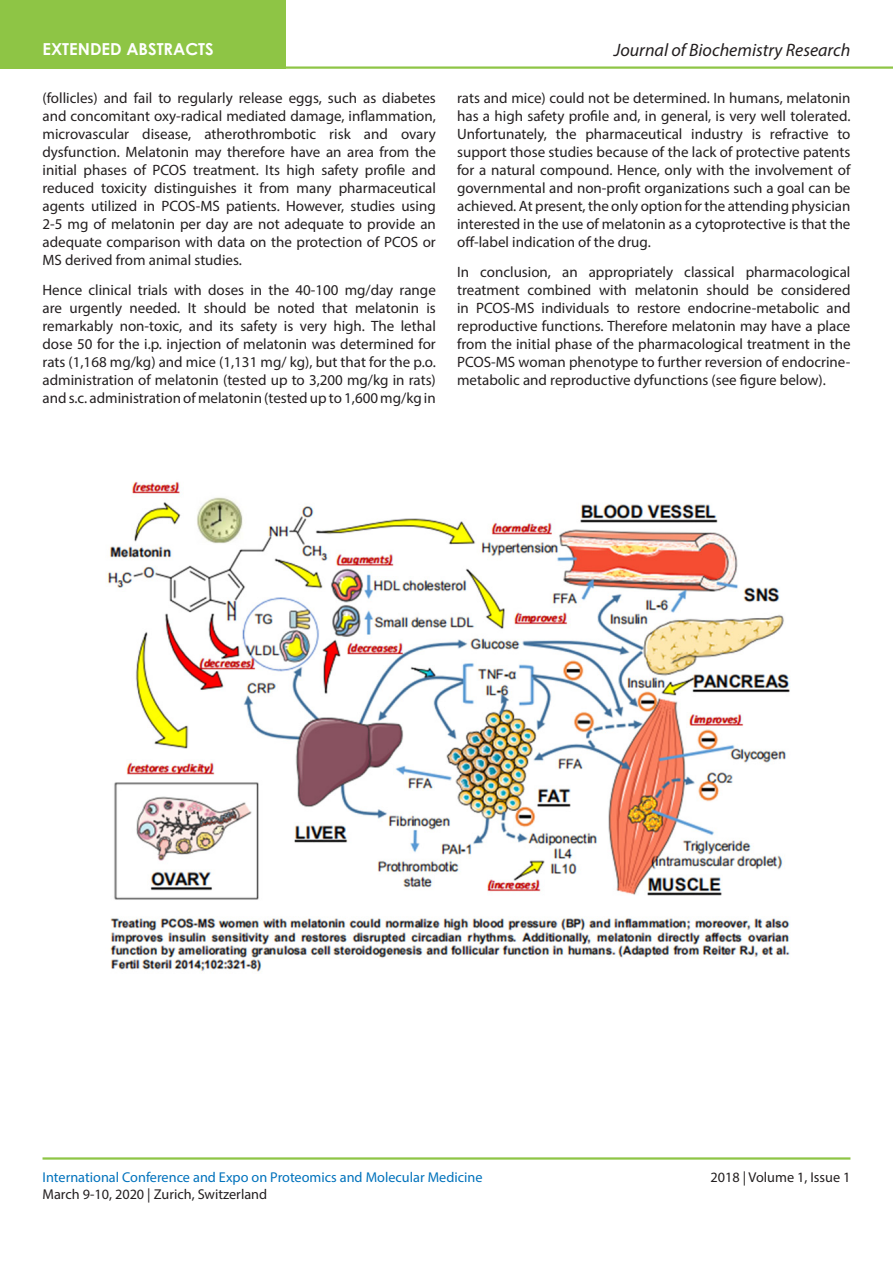
<style>
.page{position:relative;width:893px;height:1263px;background:#fff}
.page>*{position:absolute;margin:0;border:0;box-sizing:border-box;transform-origin:0 0}
.t1{font:italic 18px "Myriad Pro";color:#231f20}
.t2{font:700 16.5px "Century Gothic";color:#fff}
.t3{font:15px/18px "Myriad Pro";color:#231f20;text-align:justify}
.t4{font:14.25px "Myriad Pro";color:#0072bc}
.t5{font:14.25px "Myriad Pro";color:#231f20}
</style>
<div class="page">
<div style="left:0;top:0;width:286px;height:69px;background:#8ec545"></div>
<hr style="left:173px;top:66px;width:720px;height:3px;background:#8ec545">
<hr style="left:43px;top:1157px;width:807px;height:2px;background:#8ec545">
<img style="left:107px;top:481px;width:683px;height:491px">
<p class="t2" style="left:43px;top:36px;width:173px">EXTENDED ABSTRACTS</p>
<p class="t1" style="left:614px;top:39px;width:238px">Journal of Biochemistry Research</p>
<p class="t3" style="left:43px;top:88px;width:395px">(follicles) and fail to regularly release eggs, such as diabetes and concomitant oxy-radical mediated damage, inflammation, microvascular disease, atherothrombotic risk and ovary dysfunction. Melatonin may therefore have an area from the initial phases of PCOS treatment. Its high safety profile and reduced toxicity distinguishes it from many pharmaceutical agents utilized in PCOS-MS patients. However, studies using 2-5 mg of melatonin per day are not adequate to provide an adequate comparison with data on the protection of PCOS or MS derived from animal studies.</p>
<p class="t3" style="left:43px;top:281px;width:395px">Hence clinical trials with doses in the 40-100 mg/day range are urgently needed. It should be noted that melatonin is remarkably non-toxic, and its safety is very high. The lethal dose 50 for the i.p. injection of melatonin was determined for rats (1,168 mg/kg) and mice (1,131 mg/ kg), but that for the p.o. administration of melatonin (tested up to 3,200 mg/kg in rats) and s.c. administration of melatonin (tested up to 1,600 mg/kg in</p>
<p class="t3" style="left:457px;top:88px;width:395px">rats and mice) could not be determined. In humans, melatonin has a high safety profile and, in general, is very well tolerated.<br>Unfortunately, the pharmaceutical industry is refractive to support those studies because of the lack of protective patents for a natural compound. Hence, only with the involvement of governmental and non-profit organizations such a goal can be achieved. At present, the only option for the attending physician interested in the use of melatonin as a cytoprotective is that the off-label indication of the drug.</p>
<p class="t3" style="left:457px;top:263px;width:395px">In conclusion, an appropriately classical pharmacological treatment combined with melatonin should be considered in PCOS-MS individuals to restore endocrine-metabolic and reproductive functions. Therefore melatonin may have a place from the initial phase of the pharmacological treatment in the PCOS-MS woman phenotype to further reversion of endocrine&shy;metabolic and reproductive dyfunctions (see figure below).</p>
<p class="t4" style="left:43px;top:1168px;width:441px">International Conference and Expo on Proteomics and Molecular Medicine</p>
<p class="t5" style="left:710px;top:1168px;width:142px">2018 | Volume 1, Issue 1</p>
<p class="t5" style="left:43px;top:1185px;width:226px">March 9-10, 2020 | Zurich, Switzerland</p>
</div>
